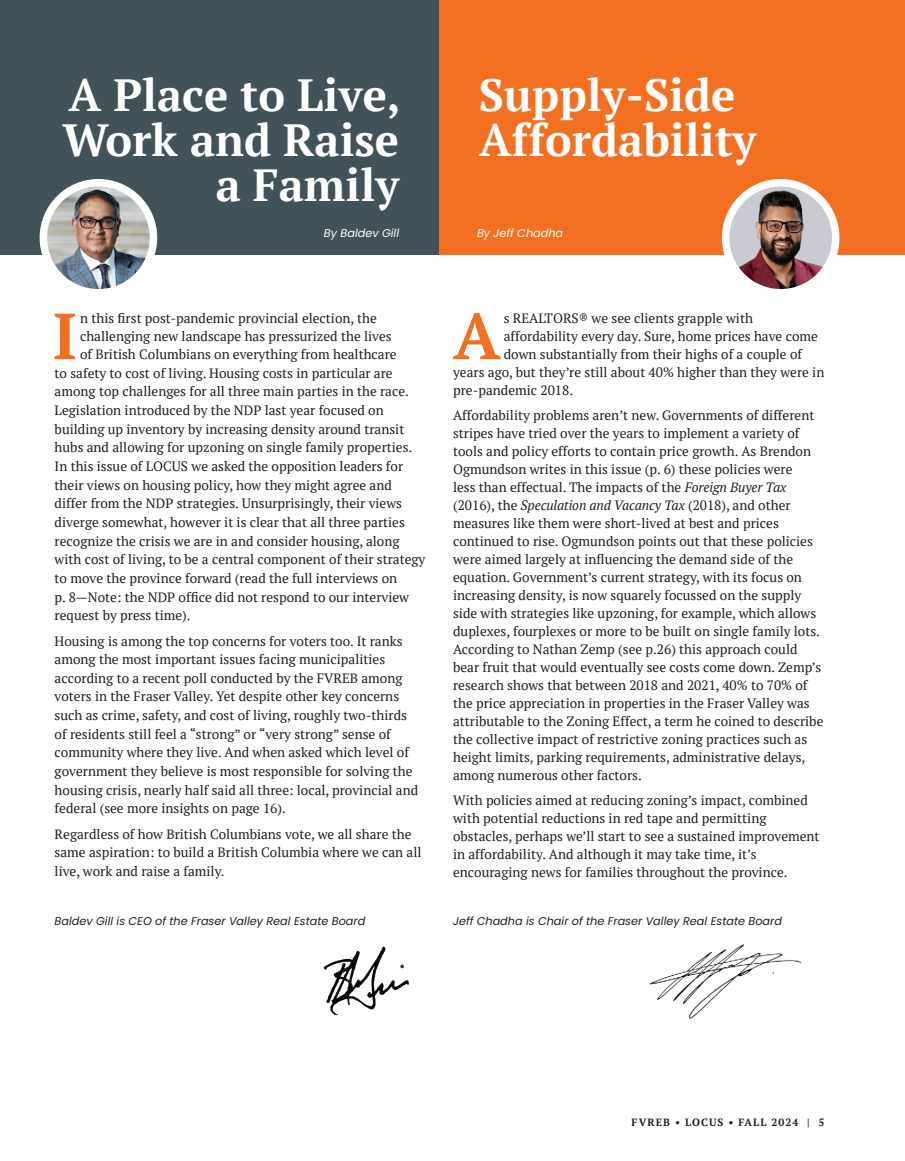
<style>
.page{position:relative;width:905px;height:1161px;background:#fff}
.page>*{position:absolute;margin:0;border:0;box-sizing:border-box;transform-origin:0 0}
.Drop_Cap_First_Paragraph_-_M{font:700 64.95px "PT Serif";color:#f36f21}
.t1{font:700 45px/45px "PT Serif";color:#fff}
.Drop_Cap_First_Paragraph_-_M-2{font:13.5px/18px "PT Serif";color:#231f20}
.Author_Byline{font:italic 11.25px "Poppins";color:#231f20}
.Author_Byline-2{font:italic 11.25px "Poppins";color:#fff}
.Running_Section_Header{font:700 10.5px "PT Serif";letter-spacing:.1em;color:#231f20}
.s1{font-style:italic}
</style>
<div class="page">
<div style="left:439px;top:0;width:465px;height:254px;background:#f36f21"></div>
<div style="left:0;top:0;width:439px;height:254px;background:#425258"></div>
<img style="left:43px;top:183px;width:110px;height:110px;border-radius:55px">
<div style="left:40px;top:179px;width:117px;height:118px;border:8px solid #fff;border-radius:50%"></div>
<img style="left:725px;top:183px;width:110px;height:110px;border-radius:55px">
<div style="left:722px;top:179px;width:117px;height:118px;border:8px solid #fff;border-radius:50%"></div>
<img style="left:323px;top:946px;width:87px;height:70px">
<img style="left:649px;top:944px;width:152px;height:74px">
<p class="t1" style="left:62px;top:72px;width:340px;text-align:right">A Place to Live,<br>Work and Raise a Family</p>
<p class="t1" style="left:479px;top:72px;width:279px">Supply-Side<br>Affordability</p>
<p class="Author_Byline-2" style="left:324px;top:227px;width:77px">By Baldev Gill</p>
<p class="Author_Byline-2" style="left:477px;top:227px;width:88px">By Jeff Chadha</p>
<p class="Drop_Cap_First_Paragraph_-_M" style="left:53px;top:294px;width:26px">I</p>
<p class="Drop_Cap_First_Paragraph_-_M-2" style="left:80px;top:309px;width:298px">n this first post-pandemic provincial election, the</p>
<p class="Drop_Cap_First_Paragraph_-_M-2" style="left:80px;top:327px;width:313px">challenging new landscape has pressurized the lives</p>
<p class="Drop_Cap_First_Paragraph_-_M-2" style="left:80px;top:345px;width:318px">of British Columbians on everything from healthcare</p>
<p class="Drop_Cap_First_Paragraph_-_M-2" style="left:55px;top:364px;width:339px">to safety to cost of living. Housing costs in particular are</p>
<p class="Drop_Cap_First_Paragraph_-_M-2" style="left:55px;top:383px;width:356px">among top challenges for all three main parties in the race.</p>
<p class="Drop_Cap_First_Paragraph_-_M-2" style="left:55px;top:401px;width:330px">Legislation introduced by the NDP last year focused on</p>
<p class="Drop_Cap_First_Paragraph_-_M-2" style="left:55px;top:420px;width:351px">building up inventory by increasing density around transit</p>
<p class="Drop_Cap_First_Paragraph_-_M-2" style="left:55px;top:438px;width:359px">hubs and allowing for upzoning on single family properties.</p>
<p class="Drop_Cap_First_Paragraph_-_M-2" style="left:55px;top:457px;width:350px">In this issue of LOCUS we asked the opposition leaders for</p>
<p class="Drop_Cap_First_Paragraph_-_M-2" style="left:55px;top:476px;width:339px">their views on housing policy, how they might agree and</p>
<p class="Drop_Cap_First_Paragraph_-_M-2" style="left:55px;top:494px;width:349px">differ from the NDP strategies. Unsurprisingly, their views</p>
<p class="Drop_Cap_First_Paragraph_-_M-2" style="left:55px;top:513px;width:352px">diverge somewhat, however it is clear that all three parties</p>
<p class="Drop_Cap_First_Paragraph_-_M-2" style="left:55px;top:532px;width:346px">recognize the crisis we are in and consider housing, along</p>
<p class="Drop_Cap_First_Paragraph_-_M-2" style="left:55px;top:550px;width:372px">with cost of living, to be a central component of their strategy</p>
<p class="Drop_Cap_First_Paragraph_-_M-2" style="left:55px;top:569px;width:344px">to move the province forward (read the full interviews on</p>
<p class="Drop_Cap_First_Paragraph_-_M-2" style="left:55px;top:588px;width:356px">p. 8—Note: the NDP office did not respond to our interview</p>
<p class="Drop_Cap_First_Paragraph_-_M-2" style="left:55px;top:606px;width:137px">request by press time).</p>
<p class="Drop_Cap_First_Paragraph_-_M-2" style="left:55px;top:631px;width:365px;line-height:18.6px">Housing is among the top concerns for voters too. It ranks among the most important issues facing municipalities according to a recent poll conducted by the FVREB among voters in the Fraser Valley. Yet despite other key concerns such as crime, safety, and cost of living, roughly two-thirds of residents still feel a “strong” or “very strong” sense of community where they live. And when asked which level of government they believe is most responsible for solving the housing crisis, nearly half said all three: local, provincial and federal (see more insights on page 16).</p>
<p class="Drop_Cap_First_Paragraph_-_M-2" style="left:55px;top:825px;width:368px;line-height:18.6px">Regardless of how British Columbians vote, we all share the same aspiration: to build a British Columbia where we can all live, work and raise a family.</p>
<p class="Author_Byline" style="left:55px;top:915px;width:312px">Baldev Gill is CEO of the Fraser Valley Real Estate Board</p>
<p class="Drop_Cap_First_Paragraph_-_M" style="left:453px;top:294px;width:49px">A</p>
<p class="Drop_Cap_First_Paragraph_-_M-2" style="left:503px;top:309px;width:251px">s REALTORS® we see clients grapple with</p>
<p class="Drop_Cap_First_Paragraph_-_M-2" style="left:503px;top:327px;width:316px">affordability every day. Sure, home prices have come</p>
<p class="Drop_Cap_First_Paragraph_-_M-2" style="left:503px;top:345px;width:300px">down substantially from their highs of a couple of</p>
<p class="Drop_Cap_First_Paragraph_-_M-2" style="left:453px;top:363px;width:373px">years ago, but they’re still about 40% higher than they were in</p>
<p class="Drop_Cap_First_Paragraph_-_M-2" style="left:453px;top:381px;width:121px">pre-pandemic 2018.</p>
<p class="Drop_Cap_First_Paragraph_-_M-2" style="left:453px;top:406px;width:372px">Affordability problems aren’t new. Governments of different stripes have tried over the years to implement a variety of tools and policy efforts to contain price growth. As Brendon Ogmundson writes in this issue (p. 6) these policies were<br>less than effectual. The impacts of the <span class="s1">Foreign Buyer Tax </span>(2016), the <span class="s1">Speculation and Vacancy Tax</span> (2018), and other measures like them were short-lived at best and prices continued to rise. Ogmundson points out that these policies were aimed largely at influencing the demand side of the equation. Government’s current strategy, with its focus on increasing density, is now squarely focussed on the supply side with strategies like upzoning, for example, which allows duplexes, fourplexes or more to be built on single family lots.<br>According to Nathan Zemp (see p.26) this approach could bear fruit that would eventually see costs come down. Zemp’s research shows that between 2018 and 2021, 40% to 70% of the price appreciation in properties in the Fraser Valley was attributable to the Zoning Effect, a term he coined to describe the collective impact of restrictive zoning practices such as height limits, parking requirements, administrative delays, among numerous other factors.</p>
<p class="Drop_Cap_First_Paragraph_-_M-2" style="left:453px;top:791px;width:368px">With policies aimed at reducing zoning’s impact, combined with potential reductions in red tape and permitting obstacles, perhaps we’ll start to see a sustained improvement in affordability. And although it may take time, it’s encouraging news for families throughout the province.</p>
<p class="Author_Byline" style="left:453px;top:915px;width:330px">Jeff Chadha is Chair of the Fraser Valley Real Estate Board</p>
<p class="Running_Section_Header" style="left:631px;top:1116px;width:194px">FVREB • LOCUS • FALL 2024 | 5</p>
</div>
